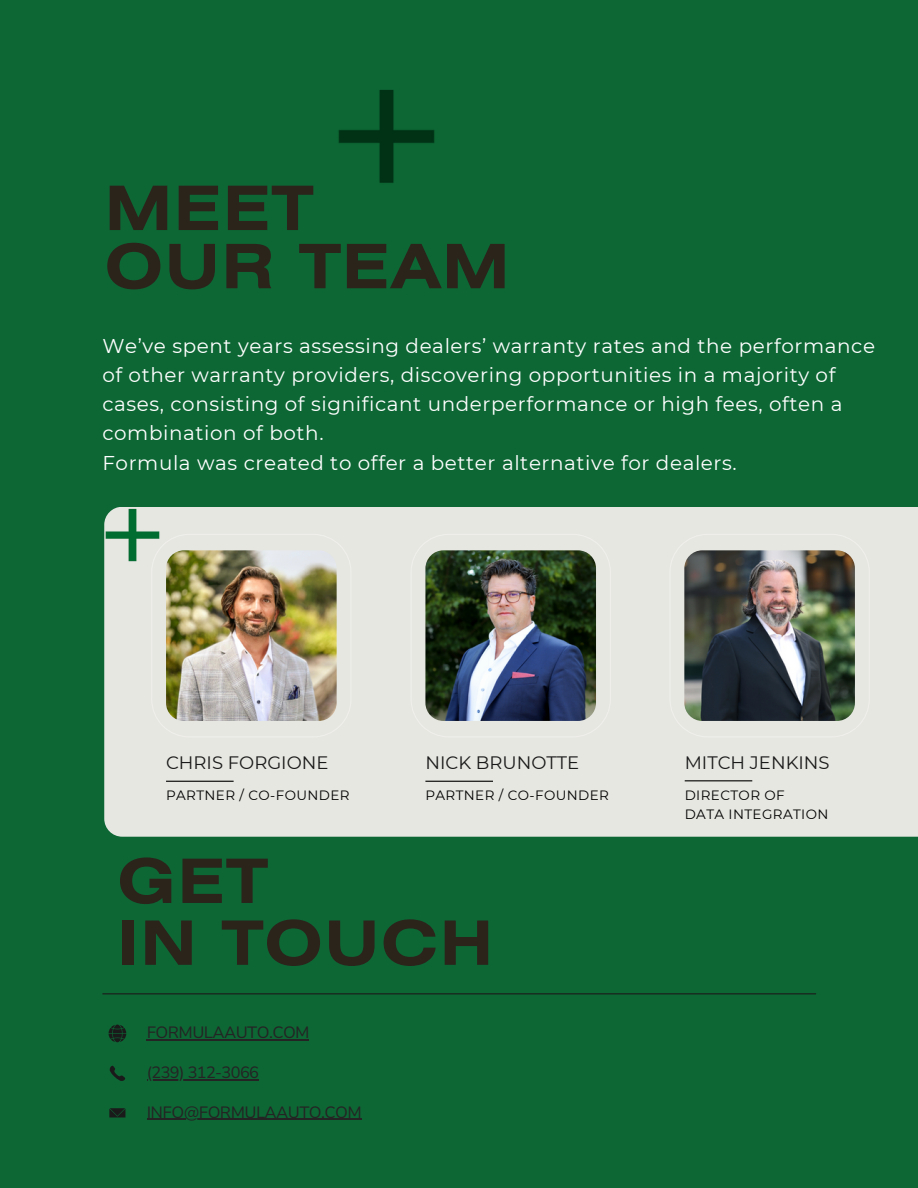
<style>
.page{position:relative;width:918px;height:1188px;background:#0d6735}
.page>*{position:absolute;margin:0;border:0;box-sizing:border-box;transform-origin:0 0}
.t1{font:700 61.05px/58.2px "Helios Ext";letter-spacing:.025em;color:#2a241b}
.t2{font:19.95px/29.2px "Montserrat";letter-spacing:.03em;color:#fff}
.t3{font:18px "Montserrat";color:#1a1a1a}
.t4{font:16.35px "Nunito Sans 10 pt";letter-spacing:-.035em;color:#242424}
.t5{font:13.5px/19.2px "Montserrat";letter-spacing:.03em;color:#000}
</style>
<div class="page">
<div style="left:104px;top:507px;width:814px;height:330px;background:#e6e7e1"></div>
<div style="left:151px;top:534px;width:200px;height:203px;background:#e6e7e1"></div>
<div style="left:411px;top:534px;width:200px;height:203px;background:#e6e7e1"></div>
<img style="left:166px;top:550px;width:171px;height:171px;border-radius:18px">
<img style="left:425px;top:550px;width:171px;height:171px;border-radius:18px">
<hr style="left:166px;top:781px;width:68px;height:1px;background:#000">
<img style="left:338px;top:90px;width:97px;height:93px">
<img style="left:104px;top:507px;width:120px;height:79px">
<svg style="left:109px;top:1065px;width:16px;height:16px"></svg>
<svg style="left:109px;top:1108px;width:16px;height:10px"></svg>
<svg style="left:109px;top:1025px;width:17px;height:17px"></svg>
<hr style="left:102px;top:993px;width:714px;height:1px;background:#1a1a1a">
<div style="left:669px;top:534px;width:201px;height:203px;background:#e6e7e1"></div>
<img style="left:684px;top:550px;width:171px;height:171px;border-radius:18px">
<hr style="left:147px;top:1039px;width:162px;height:1px;background:#242424">
<hr style="left:147px;top:1079px;width:112px;height:1px;background:#242424">
<hr style="left:147px;top:1119px;width:214px;height:1px;background:#242424">
<hr style="left:425px;top:781px;width:68px;height:1px;background:#000">
<hr style="left:685px;top:780px;width:67px;height:1px;background:#000">
<h1 class="t1" style="left:105px;top:185px;width:406px">MEET<br>OUR TEAM</h1>
<p class="t2" style="left:102px;top:331px;width:774px">We’ve spent years assessing dealers’ warranty rates and the performance of other warranty providers, discovering opportunities in a majority of cases, consisting of significant underperformance or high fees, often a combination of both.<br>Formula was created to offer a better alternative for dealers.</p>
<p class="t3" style="left:166px;top:752px;width:164px">CHRIS FORGIONE</p>
<p class="t5" style="left:166px;top:786px;width:185px">PARTNER / CO-FOUNDER</p>
<p class="t3" style="left:425px;top:752px;width:155px">NICK BRUNOTTE</p>
<p class="t5" style="left:425px;top:786px;width:185px">PARTNER / CO-FOUNDER</p>
<h1 class="t1" style="left:117px;top:856px;width:377px;line-height:61.8px">GET<br>IN TOUCH</h1>
<p class="t4" style="left:147px;top:1021px;width:164px">FORMULAAUTO.COM</p>
<p class="t4" style="left:147px;top:1062px;width:114px">(239) 312-3066</p>
<p class="t4" style="left:147px;top:1101px;width:217px">INFO@FORMULAAUTO.COM</p>
<p class="t3" style="left:685px;top:751px;width:146px">MITCH JENKINS</p>
<p class="t5" style="left:685px;top:785px;width:145px">DIRECTOR OF<br>DATA INTEGRATION</p>
</div>
